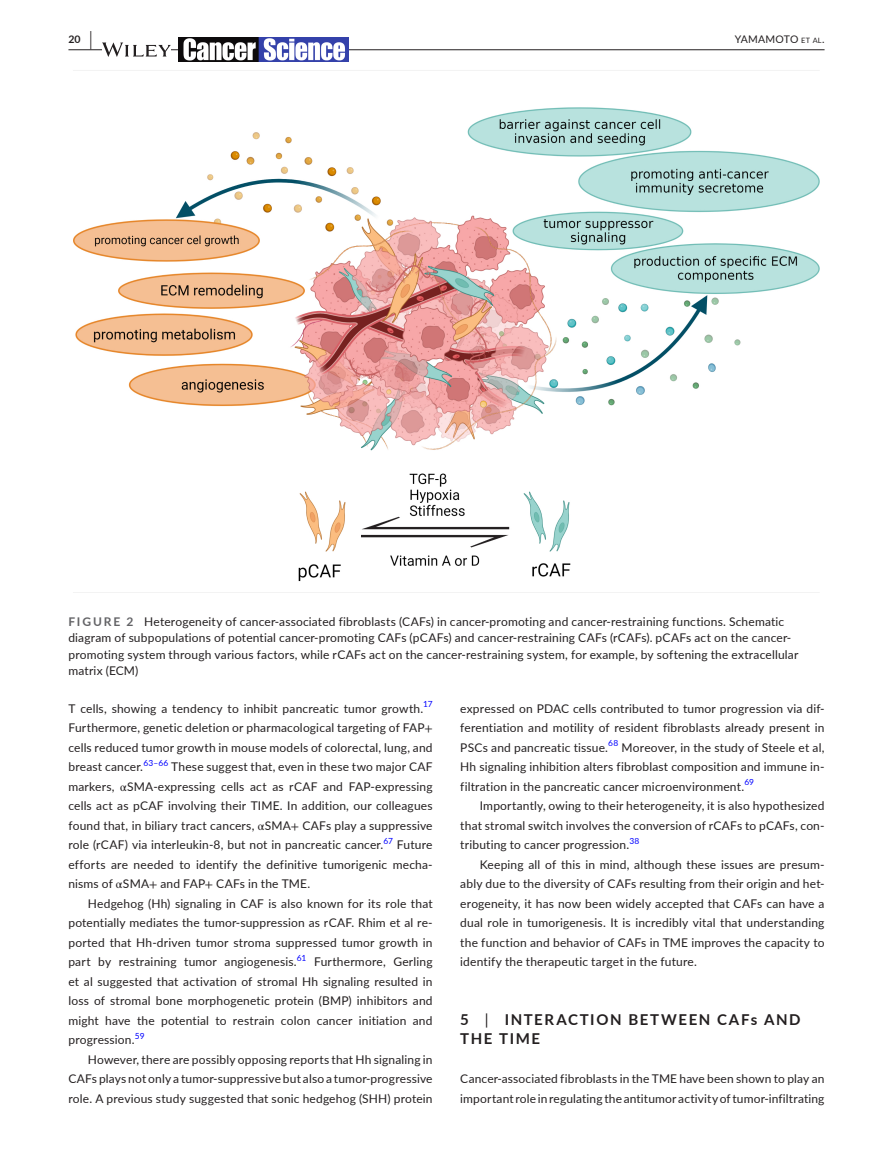
<style>
.page{position:relative;width:893px;height:1174px;background:#fff}
.page>*{position:absolute;margin:0;border:0;box-sizing:border-box;transform-origin:0 0}
.t1{font:700 15px/19.5px "Lato";letter-spacing:.105em;color:#231f20}
.t2{font:12px/19.5px "Lato";letter-spacing:.015em;color:#231f20;text-align:justify}
.t3{font:10.5px "Lato";letter-spacing:.02em;color:#231f20}
.t4{font:700 10.5px "Lato";color:#231f20}
.t5{font:8.4px "Lato";letter-spacing:.01em;color:#00f}
.s1{font-size:19.5px}
.s2{font-size:7.35px}
.s3{font-weight:700;color:#636366}
.s4{font-family:"STIX"}
.s5{font-weight:400}
</style>
<div class="page">
<hr style="left:68px;top:49px;width:756px;height:1px;background:#231f20">
<svg style="left:102px;top:42px;width:69px;height:15px"></svg>
<img style="left:178px;top:38px;width:170px;height:24px">
<img style="left:73px;top:70px;width:747px;height:523px">
<p class="t4" style="left:68px;top:31px;width:25px">20 <span class="s1">|</span></p>
<p class="t3" style="left:735px;top:31px;width:91px">YAMAMOTO <span class="s2">et al</span>.</p>
<p class="t2" style="left:68px;top:613px;width:731px;line-height:16.5px;text-align:left"><span class="s3">FIGURE 2</span> Heterogeneity of cancer-associated fibroblasts (CAFs) in cancer-promoting and cancer-restraining functions. Schematic diagram of subpopulations of potential cancer-promoting CAFs (pCAFs) and cancer-restraining CAFs (rCAFs). pCAFs act on the cancer&shy;promoting system through various factors, while rCAFs act on the cancer-restraining system, for example, by softening the extracellular matrix (ECM)</p>
<p class="t2" style="left:68px;top:698px;width:356px">T cells, showing a tendency to inhibit pancreatic tumor growth.</p>
<p class="t5" style="left:423px;top:698px;width:11px">17</p>
<p class="t2" style="left:68px;top:717px;width:366px">Furthermore, genetic deletion or pharmacological targeting of FAP<span class="s4">+ </span>cells reduced tumor growth in mouse models of colorectal, lung, and breast cancer.</p>
<p class="t5" style="left:143px;top:757px;width:27px">63–66</p>
<p class="t2" style="left:68px;top:756px;width:366px;text-indent:103px">These suggest that, even in these two major CAF markers, <span class="s4">α</span>SMA-expressing cells act as rCAF and FAP-expressing cells act as pCAF involving their TIME. In addition, our colleagues found that, in biliary tract cancers, <span class="s4">α</span>SMA<span class="s4">+</span> CAFs play a suppressive role (rCAF) via interleukin-8, but not in pancreatic cancer.<sup>67</sup> Future efforts are needed to identify the definitive tumorigenic mecha&shy;nisms of <span class="s4">α</span>SMA<span class="s4">+</span> and FAP<span class="s4">+</span> CAFs in the TME.</p>
<p class="t2" style="left:68px;top:893px;width:366px;text-indent:20px">Hedgehog (Hh) signaling in CAF is also known for its role that potentially mediates the tumor-suppression as rCAF. Rhim et al re&shy;ported that Hh-driven tumor stroma suppressed tumor growth in part by restraining tumor angiogenesis.</p>
<p class="t5" style="left:297px;top:952px;width:11px">61</p>
<p class="t2" style="left:68px;top:951px;width:366px;text-indent:246px">Furthermore, Gerling et al suggested that activation of stromal Hh signaling resulted in loss of stromal bone morphogenetic protein (BMP) inhibitors and might have the potential to restrain colon cancer initiation and progression.</p>
<p class="t5" style="left:135px;top:1030px;width:11px">59</p>
<p class="t2" style="left:68px;top:1049px;width:366px;text-indent:20px">However, there are possibly opposing reports that Hh signaling in CAFs plays not only a tumor-suppressive but also a tumor-progressive role. A previous study suggested that sonic hedgehog (SHH) protein</p>
<p class="t2" style="left:460px;top:698px;width:366px">expressed on PDAC cells contributed to tumor progression via dif&shy;ferentiation and motility of resident fibroblasts already present in PSCs and pancreatic tissue.</p>
<p class="t5" style="left:608px;top:737px;width:11px">68</p>
<p class="t2" style="left:460px;top:737px;width:366px;text-indent:161px">Moreover, in the study of Steele et al, Hh signaling inhibition alters fibroblast composition and immune in&shy;filtration in the pancreatic cancer microenvironment.</p>
<p class="t5" style="left:744px;top:776px;width:11px">69</p>
<p class="t2" style="left:460px;top:795px;width:366px;text-indent:20px">Importantly, owing to their heterogeneity, it is also hypothesized that stromal switch involves the conversion of rCAFs to pCAFs, con&shy;tributing to cancer progression.</p>
<p class="t5" style="left:629px;top:835px;width:12px">38</p>
<p class="t2" style="left:460px;top:854px;width:366px;text-indent:20px">Keeping all of this in mind, although these issues are presum&shy;ably due to the diversity of CAFs resulting from their origin and het&shy;erogeneity, it has now been widely accepted that CAFs can have a dual role in tumorigenesis. It is incredibly vital that understanding the function and behavior of CAFs in TME improves the capacity to identify the therapeutic target in the future.</p>
<p class="t1" style="left:460px;top:1009px;width:342px">5 <span class="s5">|</span> INTERACTION BETWEEN CAFs AND<br>THE TIME</p>
<p class="t2" style="left:460px;top:1068px;width:366px">Cancer-associated fibroblasts in the TME have been shown to play an important role in regulating the antitumor activity of tumor-infiltrating</p>
</div>
